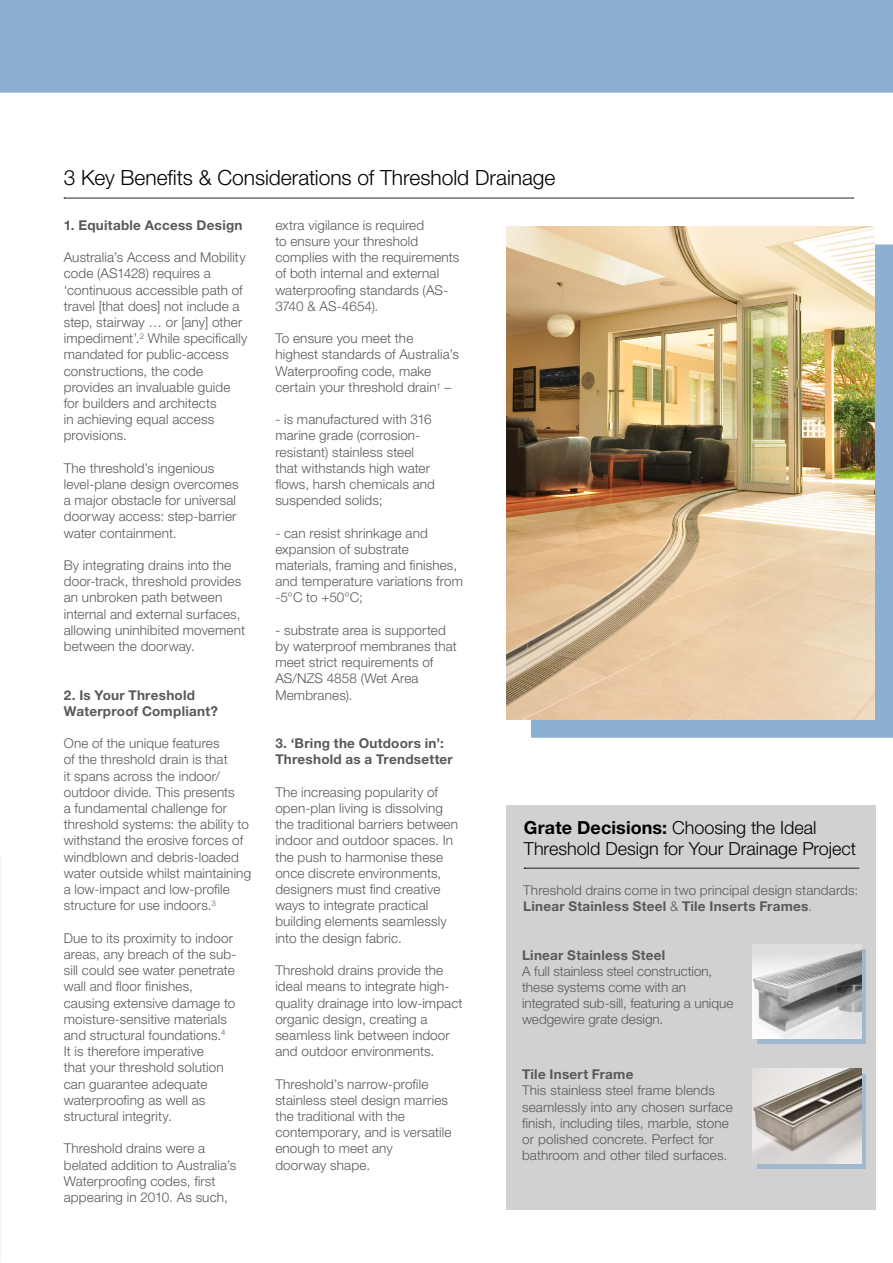
<style>
.page{position:relative;width:893px;height:1263px;background:#fff}
.page>*{position:absolute;margin:0;border:0;box-sizing:border-box;transform-origin:0 0}
.t1{font:300 21px "Helvetica Neue LT Std";letter-spacing:-.005em;color:#000}
.t2{font:300 18px/21.6px "Helvetica Neue LT Std";color:#000}
.t3{font:300 13.5px/16.2px "Helvetica Neue LT Std";letter-spacing:.01em;color:#58595b}
.t4{font:700 13.5px/16.2px "Helvetica Neue LT Std";letter-spacing:.02em;color:#58595b}
.s1{font-weight:700}
</style>
<div class="page">
<div style="left:0;top:0;width:893px;height:93px;background:#8bb0d1"></div>
<div style="left:506px;top:805px;width:370px;height:405px;background:#d1d1d1"></div>
<div style="left:531px;top:244px;width:362px;height:494px;background:#8bb0d1"></div>
<img style="left:506px;top:226px;width:369px;height:494px">
<svg style="left:0;top:944px;width:1px;height:287px"></svg>
<svg style="left:64px;top:198px;width:790px;height:1px"></svg>
<svg style="left:524px;top:868px;width:335px;height:1px"></svg>
<svg style="left:757px;top:949px;width:109px;height:94px"></svg>
<img style="left:753px;top:944px;width:108px;height:94px">
<svg style="left:757px;top:1074px;width:109px;height:95px"></svg>
<img style="left:753px;top:1069px;width:108px;height:94px">
<h1 class="t1" style="left:64px;top:165px;width:493px">3 Key Benefits &amp; Considerations of Threshold Drainage</h1>
<p class="t4" style="left:64px;top:217px;width:180px">1. Equitable Access Design</p>
<p class="t3" style="left:64px;top:249px;width:185px">Australia’s Access and Mobility code (AS1428) requires a ‘continuous accessible path of travel [that does] not include a step, stairway … or [any] other impediment’.<sup>2</sup> While specifically mandated for public-access constructions, the code provides an invaluable guide for builders and architects<br>in achieving equal access provisions.</p>
<p class="t3" style="left:64px;top:460px;width:176px">The threshold’s ingenious level-plane design overcomes a major obstacle for universal doorway access: step-barrier water containment.</p>
<p class="t3" style="left:64px;top:557px;width:183px">By integrating drains into the door-track, threshold provides an unbroken path between internal and external surfaces, allowing uninhibited movement between the doorway.</p>
<p class="t4" style="left:64px;top:686px;width:156px">2. Is Your Threshold<br>Waterproof Compliant?</p>
<p class="t3" style="left:64px;top:735px;width:189px">One of the unique features<br>of the threshold drain is that<br>it spans across the indoor/ outdoor divide. This presents<br>a fundamental challenge for threshold systems: the ability to withstand the erosive forces of windblown and debris-loaded water outside whilst maintaining a low-impact and low-profile structure for use indoors.<sup>3</sup></p>
<p class="t3" style="left:64px;top:929px;width:174px">Due to its proximity to indoor areas, any breach of the sub&shy;sill could see water penetrate wall and floor finishes, causing extensive damage to moisture-sensitive materials and structural foundations.<sup>4<br></sup>It is therefore imperative<br>that your threshold solution can guarantee adequate waterproofing as well as structural integrity.</p>
<p class="t3" style="left:64px;top:1140px;width:174px">Threshold drains were a belated addition to Australia’s<br>Waterproofing codes, first appearing in 2010. As such,</p>
<p class="t3" style="left:275px;top:217px;width:186px">extra vigilance is required<br>to ensure your threshold complies with the requirements of both internal and external waterproofing standards (AS-<br>3740 &amp; AS-4654).</p>
<p class="t3" style="left:275px;top:330px;width:185px">To ensure you meet the highest standards of Australia’s<br>Waterproofing code, make certain your threshold drain<sup>†</sup> –</p>
<p class="t3" style="left:275px;top:411px;width:161px">- is manufactured with 316 marine grade (corrosion&shy;resistant) stainless steel that withstands high water flows, harsh chemicals and suspended solids;</p>
<p class="t3" style="left:275px;top:524px;width:189px">- can resist shrinkage and expansion of substrate materials, framing and finishes, and temperature variations from -5°C to +50°C;</p>
<p class="t3" style="left:275px;top:622px;width:183px">- substrate area is supported by waterproof membranes that meet strict requirements of<br>AS/NZS 4858 (Wet Area<br>Membranes).</p>
<p class="t4" style="left:275px;top:735px;width:179px">3. ‘Bring the Outdoors in’:<br>Threshold as a Trendsetter</p>
<p class="t3" style="left:275px;top:784px;width:184px">The increasing popularity of open-plan living is dissolving the traditional barriers between indoor and outdoor spaces. In the push to harmonise these once discrete environments, designers must find creative ways to integrate practical building elements seamlessly into the design fabric.</p>
<p class="t3" style="left:275px;top:962px;width:189px">Threshold drains provide the ideal means to integrate high&shy;quality drainage into low-impact organic design, creating a seamless link between indoor and outdoor environments.</p>
<p class="t3" style="left:275px;top:1075px;width:178px">Threshold’s narrow-profile stainless steel design marries the traditional with the contemporary, and is versatile enough to meet any<br>doorway shape.</p>
<h2 class="t2" style="left:524px;top:816px;width:334px"><span class="s1">Grate Decisions:</span> Choosing the Ideal<br>Threshold Design for Your Drainage Project</h2>
<p class="t3" style="left:523px;top:882px;width:336px">Threshold drains come in two principal design standards:<br><span class="s1">Linear Stainless Steel</span> &amp; <span class="s1">Tile Inserts Frames</span>.</p>
<p class="t4" style="left:522px;top:946px;width:145px">Linear Stainless Steel</p>
<p class="t3" style="left:522px;top:962px;width:213px">A full stainless steel construction, these systems come with an integrated sub-sill, featuring a unique wedgewire grate design.</p>
<p class="t4" style="left:522px;top:1066px;width:113px">Tile Insert Frame</p>
<p class="t3" style="left:522px;top:1082px;width:212px">This stainless steel frame blends seamlessly into any chosen surface finish, including tiles, marble, stone or polished concrete. Perfect for bathroom and other tiled surfaces.</p>
</div>
